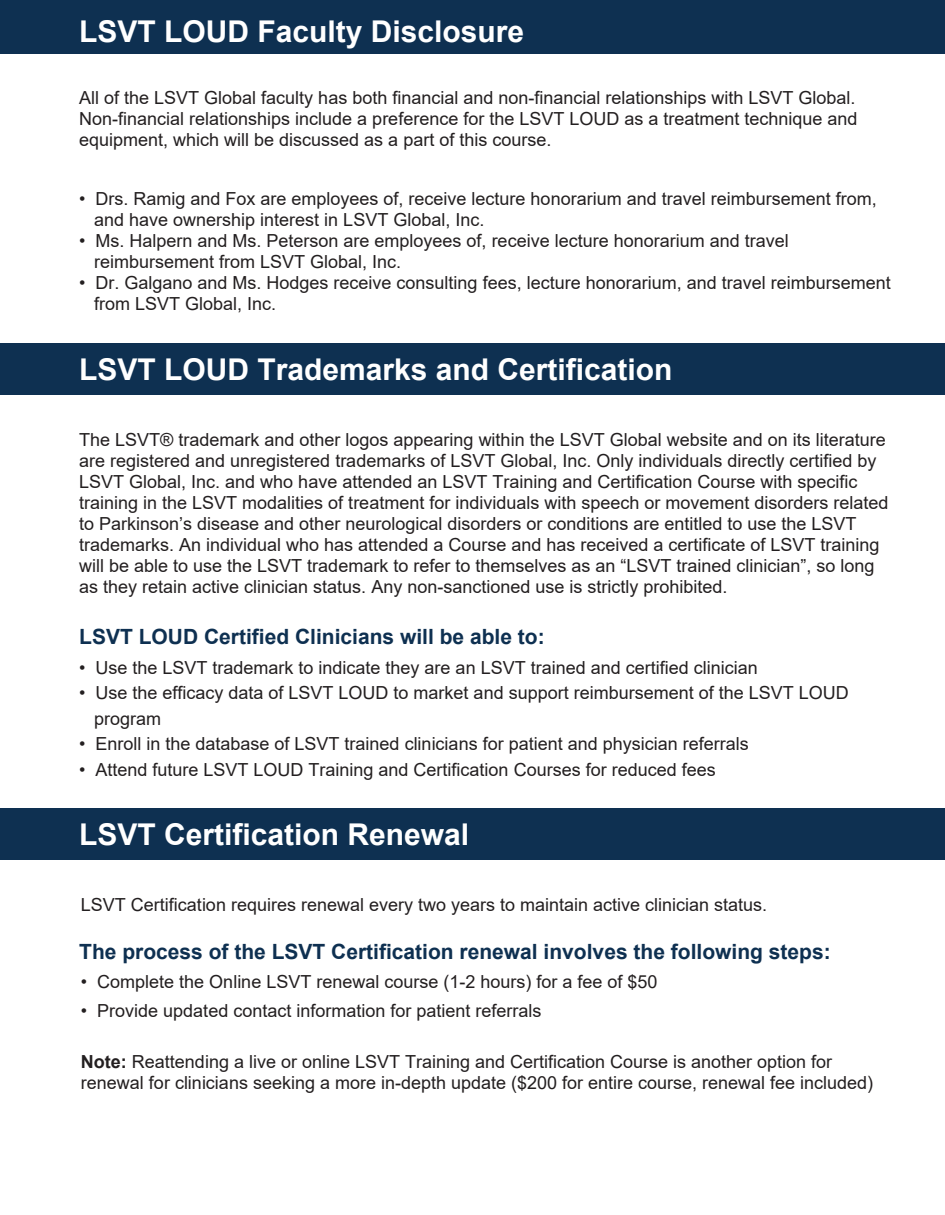
<style>
.page{position:relative;width:945px;height:1215px;background:#fff}
.page>*{position:absolute;margin:0;border:0;box-sizing:border-box;transform-origin:0 0}
.t1{font:700 30px "Arial";color:#fff}
.t2{font:700 21px "Arial";color:#0e3051}
.t3{font:18px/21px "Arial";color:#231f20}
.s1{font-weight:700}
</style>
<div class="page">
<div style="left:0;top:0;width:945px;height:54px;background:#0e3051"></div>
<div style="left:0;top:343px;width:945px;height:52px;background:#0e3051"></div>
<div style="left:0;top:808px;width:945px;height:52px;background:#0e3051"></div>
<h1 class="t1" style="left:79px;top:10px;width:447px">LSVT LOUD Faculty Disclosure</h1>
<p class="t3" style="left:79px;top:87px;width:780px;text-align:justify">All of the LSVT Global faculty has both financial and non-financial relationships with LSVT Global.<br>Non-financial relationships include a preference for the LSVT LOUD as a treatment technique and equipment, which will be discussed as a part of this course.</p>
<p class="t3" style="left:94px;top:188px;width:784px;text-indent:-15px">• Drs. Ramig and Fox are employees of, receive lecture honorarium and travel reimbursement from, and have ownership interest in LSVT Global, Inc.</p>
<p class="t3" style="left:94px;top:230px;width:696px;text-indent:-15px">• Ms. Halpern and Ms. Peterson are employees of, receive lecture honorarium and travel reimbursement from LSVT Global, Inc.</p>
<p class="t3" style="left:94px;top:272px;width:798px;text-indent:-15px">• Dr. Galgano and Ms. Hodges receive consulting fees, lecture honorarium, and travel reimbursement from LSVT Global, Inc.</p>
<h1 class="t1" style="left:79px;top:348px;width:595px">LSVT LOUD Trademarks and Certification</h1>
<p class="t3" style="left:79px;top:429px;width:811px">The LSVT® trademark and other logos appearing within the LSVT Global website and on its literature are registered and unregistered trademarks of LSVT Global, Inc. Only individuals directly certified by LSVT Global, Inc. and who have attended an LSVT Training and Certification Course with specific training in the LSVT modalities of treatment for individuals with speech or movement disorders related to Parkinson’s disease and other neurological disorders or conditions are entitled to use the LSVT trademarks. An individual who has attended a Course and has received a certificate of LSVT training will be able to use the LSVT trademark to refer to themselves as an “LSVT trained clinician”, so long as they retain active clinician status. Any non-sanctioned use is strictly prohibited.</p>
<p class="t2" style="left:79px;top:622px;width:467px">LSVT LOUD Certified Clinicians will be able to:</p>
<p class="t3" style="left:79px;top:657px;width:680px">• Use the LSVT trademark to indicate they are an LSVT trained and certified clinician</p>
<p class="t3" style="left:94px;top:680px;width:756px;line-height:25.5px;text-indent:-15px">• Use the efficacy data of LSVT LOUD to market and support reimbursement of the LSVT LOUD program</p>
<p class="t3" style="left:79px;top:733px;width:671px">• Enroll in the database of LSVT trained clinicians for patient and physician referrals</p>
<p class="t3" style="left:79px;top:759px;width:638px">• Attend future LSVT LOUD Training and Certification Courses for reduced fees</p>
<h1 class="t1" style="left:79px;top:813px;width:392px">LSVT Certification Renewal</h1>
<p class="t3" style="left:81px;top:894px;width:688px">LSVT Certification requires renewal every two years to maintain active clinician status.</p>
<p class="t2" style="left:79px;top:937px;width:753px">The process of the LSVT Certification renewal involves the following steps:</p>
<p class="t3" style="left:81px;top:971px;width:578px">• Complete the Online LSVT renewal course (1-2 hours) for a fee of $50</p>
<p class="t3" style="left:81px;top:1000px;width:462px">• Provide updated contact information for patient referrals</p>
<p class="t3" style="left:81px;top:1051px;width:794px"><span class="s1">Note:</span> Reattending a live or online LSVT Training and Certification Course is another option for renewal for clinicians seeking a more in-depth update ($200 for entire course, renewal fee included)</p>
</div>
